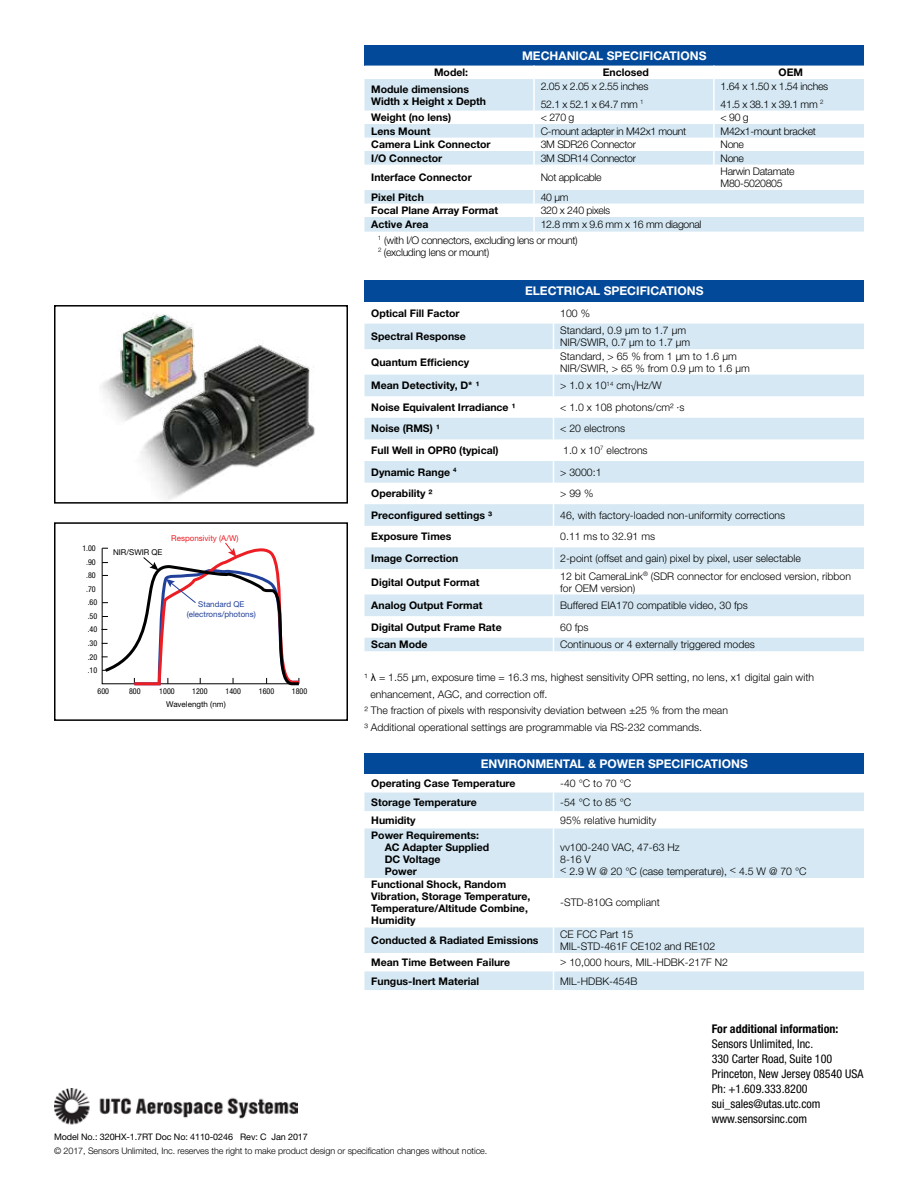
<style>
.page{position:relative;width:918px;height:1188px;background:#fff}
.page>*{position:absolute;margin:0;border:0;box-sizing:border-box;transform-origin:0 0}
.t1{font:condensed 12px/15px "Helvetica Neue LT Std";color:#000}
.t2{font:700 12px "Helvetica Neue LT Std";color:#fff}
.t3{font:700 condensed 12px "Helvetica Neue LT Std";color:#000}
.t4{font:300 10.5px/12px "Helvetica Neue LT Std";color:#000}
.t5{font:700 10.5px/12px "Helvetica Neue LT Std";color:#000}
.t6{font:300 10.5px/18px "Helvetica Neue LT Std";letter-spacing:-.03em;color:#000}
.t7{font:300 9px "Helvetica Neue LT Std";letter-spacing:-.01em;color:#000}
.t8{font:9px "Helvetica Neue LT Std";letter-spacing:-.01em;color:#000}
.t9{font:condensed 7.95px/13.5px "Helvetica Neue LT Std";color:#000;text-align:center}
.t10{font:7.95px/9.6px "Helvetica Neue LT Std";color:#21409a;text-align:center}
.t11{font:7.95px "Helvetica Neue LT Std";color:#000}
.t12{font:7.95px "Helvetica Neue LT Std";color:#ed1d24}
.s1{font-family:"Arial";font-weight:400}
</style>
<div class="page">
<img style="left:54px;top:1088px;width:244px;height:37px">
<svg style="left:102px;top:542px;width:198px;height:144px"></svg>
<div style="left:54px;top:522px;width:294px;height:199px;border:2px solid #000"></div>
<img style="left:101px;top:313px;width:214px;height:187px">
<div style="left:54px;top:305px;width:294px;height:199px;border:2px solid #000"></div>
<div style="left:364px;top:45px;width:500px;height:21px;background:#034999"></div>
<svg style="left:364px;top:79px;width:500px;height:153px;fill:#d5e8f3"></svg>
<hr style="left:533px;top:79px;width:2px;height:32px;background:#fff">
<hr style="left:713px;top:79px;width:2px;height:32px;background:#fff">
<svg style="left:533px;top:111px;width:2px;height:54px"></svg>
<svg style="left:713px;top:111px;width:2px;height:54px"></svg>
<hr style="left:533px;top:165px;width:2px;height:25px;background:#fff">
<hr style="left:713px;top:165px;width:2px;height:25px;background:#fff">
<svg style="left:533px;top:190px;width:2px;height:42px"></svg>
<div style="left:364px;top:753px;width:500px;height:21px;background:#034999"></div>
<svg style="left:365px;top:792px;width:499px;height:1px"></svg>
<svg style="left:364px;top:793px;width:500px;height:197px;fill:#d5e8f3"></svg>
<svg style="left:553px;top:792px;width:1px;height:36px"></svg>
<hr style="left:553px;top:828px;width:1px;height:50px;background:#fff">
<hr style="left:553px;top:878px;width:1px;height:49px;background:#fff">
<svg style="left:553px;top:927px;width:1px;height:63px"></svg>
<div style="left:364px;top:280px;width:500px;height:22px;background:#034999"></div>
<svg style="left:364px;top:324px;width:500px;height:327px"></svg>
<svg style="left:553px;top:324px;width:1px;height:327px"></svg>
<p class="t2" style="left:522px;top:48px;width:186px">MECHANICAL SPECIFICATIONS</p>
<p class="t5" style="left:434px;top:66px;width:36px">Model:</p>
<p class="t5" style="left:603px;top:66px;width:48px">Enclosed</p>
<p class="t5" style="left:779px;top:66px;width:26px">OEM</p>
<p class="t5" style="left:371px;top:83px;width:116px">Module dimensions<br>Width x Height x Depth</p>
<p class="t6" style="left:541px;top:77px;width:109px">2.05 x 2.05 x 2.55 inches<br>52.1 x 52.1 x 64.7 mm <sup>1</sup></p>
<p class="t6" style="left:721px;top:77px;width:109px">1.64 x 1.50 x 1.54 inches<br>41.5 x 38.1 x 39.1 mm <sup>2</sup></p>
<p class="t5" style="left:371px;top:111px;width:81px">Weight (no lens)</p>
<p class="t4" style="left:541px;top:111px;width:35px">&lt; 270 g</p>
<p class="t4" style="left:721px;top:111px;width:30px">&lt; 90 g</p>
<p class="t5" style="left:371px;top:125px;width:61px">Lens Mount</p>
<p class="t6" style="left:541px;top:122px;width:147px">C-mount adapter in M42x1 mount</p>
<p class="t6" style="left:721px;top:122px;width:97px">M42x1-mount bracket</p>
<p class="t5" style="left:371px;top:138px;width:121px">Camera Link Connector</p>
<p class="t6" style="left:541px;top:135px;width:97px">3M SDR26 Connector</p>
<p class="t4" style="left:721px;top:138px;width:25px">None</p>
<p class="t5" style="left:371px;top:152px;width:72px">I/O Connector</p>
<p class="t6" style="left:541px;top:149px;width:97px">3M SDR14 Connector</p>
<p class="t4" style="left:721px;top:152px;width:25px">None</p>
<p class="t5" style="left:371px;top:171px;width:102px">Interface Connector</p>
<p class="t6" style="left:541px;top:168px;width:62px">Not applicable</p>
<p class="t6" style="left:721px;top:165px;width:75px;line-height:12px">Harwin Datamate<br>M80-5020805</p>
<p class="t5" style="left:371px;top:191px;width:54px">Pixel Pitch</p>
<p class="t4" style="left:541px;top:191px;width:29px">40 µm</p>
<p class="t5" style="left:371px;top:204px;width:128px">Focal Plane Array Format</p>
<p class="t6" style="left:541px;top:201px;width:71px">320 x 240 pixels</p>
<p class="t5" style="left:371px;top:218px;width:59px">Active Area</p>
<p class="t6" style="left:378px;top:216px;width:325px;line-height:15.6px;text-indent:163px">12.8 mm x 9.6 mm x 16 mm diagonal<br><sup>1</sup> (with I/O connectors, excluding lens or mount)</p>
<p class="t6" style="left:378px;top:243px;width:113px"><sup>2</sup> (excluding lens or mount)</p>
<p class="t9" style="left:82px;top:542px;width:15px">1.00 .90 .80</p>
<p class="t9" style="left:86px;top:582px;width:13px;line-height:13px;text-align:left">.70 .60</p>
<p class="t9" style="left:88px;top:609px;width:11px;text-align:justify">.50 .40 .30 .20 .10</p>
<p class="t11" style="left:113px;top:548px;width:51px">NIR/SWIR QE</p>
<p class="t12" style="left:171px;top:533px;width:69px">Responsivity (A/W)</p>
<p class="t10" style="left:187px;top:599px;width:71px">Standard QE (electrons/photons)</p>
<p class="t9" style="left:98px;top:685px;width:13px">600</p>
<p class="t9" style="left:129px;top:685px;width:13px">800</p>
<p class="t9" style="left:159px;top:685px;width:17px">1000</p>
<p class="t9" style="left:192px;top:685px;width:17px">1200</p>
<p class="t9" style="left:226px;top:685px;width:17px">1400</p>
<p class="t9" style="left:259px;top:685px;width:17px">1600</p>
<p class="t9" style="left:292px;top:685px;width:17px">1800</p>
<p class="t11" style="left:166px;top:700px;width:61px">Wavelength (nm)</p>
<p class="t2" style="left:525px;top:283px;width:180px">ELECTRICAL SPECIFICATIONS</p>
<p class="t5" style="left:371px;top:307px;width:90px">Optical Fill Factor</p>
<p class="t4" style="left:560px;top:307px;width:31px">100 %</p>
<p class="t5" style="left:371px;top:330px;width:96px">Spectral Response</p>
<p class="t4" style="left:560px;top:324px;width:132px">Standard, 0.9 µm to 1.7 µm<br>NIR/SWIR, 0.7 µm to 1.7 µm</p>
<p class="t5" style="left:371px;top:356px;width:99px">Quantum Efficiency</p>
<p class="t4" style="left:560px;top:350px;width:191px">Standard, &gt; 65 % from 1 µm to 1.6 µm<br>NIR/SWIR, &gt; 65 % from 0.9 µm to 1.6 µm</p>
<p class="t5" style="left:371px;top:379px;width:110px">Mean Detectivity, D* ¹</p>
<p class="t4" style="left:560px;top:379px;width:103px">&gt; 1.0 x 10<sup>14</sup> cm√Hz/W</p>
<p class="t5" style="left:371px;top:401px;width:144px">Noise Equivalent Irradiance 1</p>
<p class="t4" style="left:560px;top:401px;width:126px">&lt; 1.0 x 108 photons/cm2 ∙s</p>
<p class="t5" style="left:371px;top:422px;width:68px">Noise (RMS) 1</p>
<p class="t4" style="left:560px;top:422px;width:66px">&lt; 20 electrons</p>
<p class="t5" style="left:371px;top:444px;width:129px">Full Well in OPR0 (typical)</p>
<p class="t4" style="left:563px;top:444px;width:86px">1.0 x 10<sup>7</sup> electrons</p>
<p class="t5" style="left:371px;top:466px;width:87px">Dynamic Range <sup>4</sup></p>
<p class="t4" style="left:560px;top:466px;width:43px">&gt; 3000:1</p>
<p class="t5" style="left:371px;top:487px;width:63px">Operability 2</p>
<p class="t4" style="left:560px;top:487px;width:35px">&gt; 99 %</p>
<p class="t5" style="left:371px;top:509px;width:122px">Preconfigured settings 3</p>
<p class="t4" style="left:560px;top:509px;width:227px">46, with factory-loaded non-uniformity corrections</p>
<p class="t5" style="left:371px;top:530px;width:82px">Exposure Times</p>
<p class="t4" style="left:560px;top:530px;width:96px">0.11 ms to 32.91 ms</p>
<p class="t5" style="left:371px;top:552px;width:89px">Image Correction</p>
<p class="t4" style="left:560px;top:552px;width:242px">2-point (offset and gain) pixel by pixel, user selectable</p>
<p class="t5" style="left:371px;top:576px;width:110px">Digital Output Format</p>
<p class="t4" style="left:560px;top:570px;width:292px">12 bit CameraLink<sup>®</sup> (SDR connector for enclosed version, ribbon for OEM version)</p>
<p class="t5" style="left:371px;top:599px;width:113px">Analog Output Format</p>
<p class="t4" style="left:560px;top:599px;width:189px">Buffered EIA170 compatible video, 30 fps</p>
<p class="t5" style="left:371px;top:621px;width:132px">Digital Output Frame Rate</p>
<p class="t4" style="left:560px;top:621px;width:30px">60 fps</p>
<p class="t5" style="left:371px;top:638px;width:58px">Scan Mode</p>
<p class="t4" style="left:560px;top:638px;width:196px">Continuous or 4 externally triggered modes</p>
<p class="t4" style="left:365px;top:671px;width:451px">1 <span class="s1">λ</span> = 1.55 µm, exposure time = 16.3 ms, highest sensitivity OPR setting, no lens, x1 digital gain with</p>
<p class="t4" style="left:370px;top:688px;width:179px">enhancement, AGC, and correction off.</p>
<p class="t4" style="left:365px;top:704px;width:365px">2 The fraction of pixels with responsivity deviation between ±25 % from the mean</p>
<p class="t4" style="left:365px;top:721px;width:339px">3 Additional operational settings are programmable via RS-232 commands.</p>
<p class="t2" style="left:481px;top:756px;width:269px">ENVIRONMENTAL &amp; POWER SPECIFICATIONS</p>
<p class="t5" style="left:371px;top:777px;width:146px">Operating Case Temperature</p>
<p class="t4" style="left:560px;top:777px;width:73px">-40 °C to 70 °C</p>
<p class="t5" style="left:371px;top:796px;width:107px">Storage Temperature</p>
<p class="t4" style="left:560px;top:796px;width:73px">-54 °C to 85 °C</p>
<p class="t5" style="left:371px;top:814px;width:46px">Humidity</p>
<p class="t4" style="left:560px;top:814px;width:98px">95% relative humidity</p>
<p class="t5" style="left:385px;top:829px;width:106px;text-indent:-14px">Power Requirements:<br>AC Adapter Supplied<br>DC Voltage<br>Power</p>
<p class="t4" style="left:560px;top:841px;width:248px">vv100-240 VAC, 47-63 Hz<br>8-16 V<br>&lt; 2.9 W @ 20 °C (case temperature), &lt; 4.5 W @ 70 °C</p>
<p class="t5" style="left:371px;top:879px;width:161px">Functional Shock, Random<br>Vibration, Storage Temperature,<br>Temperature/Altitude Combine,<br>Humidity</p>
<p class="t4" style="left:560px;top:897px;width:101px">-STD-810G compliant</p>
<p class="t5" style="left:371px;top:934px;width:169px">Conducted &amp; Radiated Emissions</p>
<p class="t4" style="left:560px;top:928px;width:157px">CE FCC Part 15<br>MIL-STD-461F CE102 and RE102</p>
<p class="t5" style="left:371px;top:956px;width:140px">Mean Time Between Failure</p>
<p class="t4" style="left:560px;top:956px;width:169px">&gt; 10,000 hours, MIL-HDBK-217F N2</p>
<p class="t5" style="left:371px;top:975px;width:110px">Fungus-Inert Material</p>
<p class="t4" style="left:560px;top:975px;width:79px">MIL-HDBK-454B</p>
<p class="t3" style="left:712px;top:1022px;width:128px">For additional information:</p>
<p class="t1" style="left:712px;top:1037px;width:153px">Sensors Unlimited, Inc.<br>330 Carter Road, Suite 100<br>Princeton, New Jersey 08540 USA<br>Ph: +1.609.333.8200 sui_sales@utas.utc.com www.sensorsinc.com</p>
<p class="t8" style="left:54px;top:1132px;width:255px">Model No.: 320HX-1.7RT Doc No: 4110-0246 Rev: C Jan 2017</p>
<p class="t7" style="left:54px;top:1145px;width:435px">© 2017, Sensors Unlimited, Inc. reserves the right to make product design or specification changes without notice.</p>
</div>
